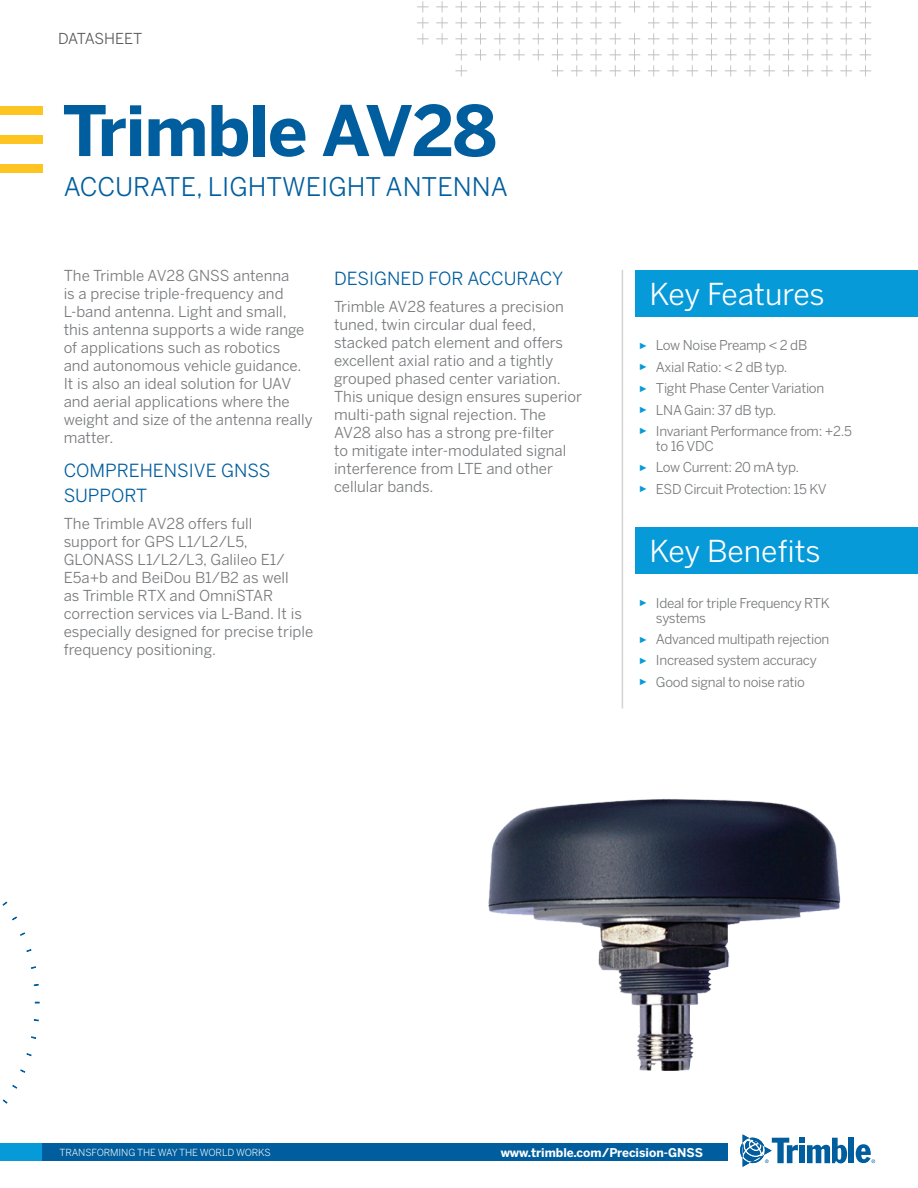
<style>
.page{position:relative;width:918px;height:1188px;background:#fff}
.page>*{position:absolute;margin:0;border:0;box-sizing:border-box;transform-origin:0 0}
.BlueMain{font:700 69px "Benton Sans";letter-spacing:-.02em;color:#005e9e}
.KeyFeaturesHeader1{font:30px "Benton Sans";letter-spacing:-.01em;color:#fff}
.BlueMainSub_caps{font:25.5px "Benton Sans";color:#005e9e}
.BodyFront{font:18px/25.5px "Benton Sans";color:#005e9e}
.BodyFront-2{font:15px/18px "Benton Sans";color:#76787b}
.t1{font:15px "Benton Sans";letter-spacing:-.01em;color:#57585a}
.t2{font:13.5px/15px "Benton Sans";letter-spacing:-.02em;color:#76787b}
.t3{font:700 12px "Benton Sans";color:#fff}
.t4{font:9.75px "Benton Sans";letter-spacing:-.01em;color:#fff}
.s1{font-family:"Arial";font-size:9px;color:#069ad9}
</style>
<div class="page">
<svg style="left:417px;top:1px;width:454px;height:75px"></svg>
<div style="left:0;top:106px;width:42px;height:8px;background:#fec422"></div>
<div style="left:0;top:135px;width:42px;height:9px;background:#fec422"></div>
<div style="left:0;top:164px;width:42px;height:9px;background:#fec422"></div>
<div style="left:849px;top:1138px;width:5px;height:25px;background:#005e9e"></div>
<svg style="left:740px;top:1134px;width:107px;height:33px"></svg>
<svg style="left:856px;top:1144px;width:19px;height:19px"></svg>
<div style="left:0;top:1144px;width:725px;height:17px;background:#069ad9"></div>
<div style="left:42px;top:1144px;width:686px;height:17px;background:#005e9e"></div>
<svg style="left:34px;top:1019px;width:5px;height:3px"></svg>
<svg style="left:31px;top:1036px;width:5px;height:3px"></svg>
<svg style="left:26px;top:1053px;width:6px;height:3px"></svg>
<svg style="left:20px;top:1069px;width:5px;height:4px"></svg>
<svg style="left:12px;top:1085px;width:5px;height:4px"></svg>
<svg style="left:2px;top:1099px;width:6px;height:5px"></svg>
<svg style="left:2px;top:901px;width:6px;height:5px"></svg>
<svg style="left:12px;top:916px;width:5px;height:5px"></svg>
<svg style="left:20px;top:932px;width:5px;height:4px"></svg>
<svg style="left:26px;top:949px;width:6px;height:3px"></svg>
<svg style="left:31px;top:966px;width:5px;height:3px"></svg>
<div style="left:636px;top:270px;width:282px;height:47px;background:#069ad9"></div>
<hr style="left:622px;top:270px;width:1px;height:438px;background:#d4d3d3">
<div style="left:636px;top:527px;width:282px;height:47px;background:#069ad9"></div>
<img style="left:488px;top:799px;width:353px;height:272px">
<p class="t1" style="left:58px;top:30px;width:86px">DATASHEET</p>
<p class="BlueMain" style="left:62px;top:88px;width:436px">Trimble AV28</p>
<p class="BlueMainSub_caps" style="left:64px;top:172px;width:446px">ACCURATE, LIGHTWEIGHT ANTENNA</p>
<p class="BodyFront-2" style="left:64px;top:266px;width:250px">The Trimble AV28 GNSS antenna<br>is a precise triple-frequency and<br>L-band antenna. Light and small, this antenna supports a wide range of applications such as robotics<br>and autonomous vehicle guidance.<br>It is also an ideal solution for UAV and aerial applications where the weight and size of the antenna really matter.</p>
<p class="BodyFront" style="left:64px;top:458px;width:208px">COMPREHENSIVE GNSS<br>SUPPORT</p>
<p class="BodyFront-2" style="left:64px;top:514px;width:251px">The Trimble AV28 offers full<br>support for GPS L1/L2/L5,<br>GLONASS L1/L2/L3, Galileo E1/<br>E5a+b and BeiDou B1/B2 as well<br>as Trimble RTX and OmniSTAR correction services via L-Band. It is especially designed for precise triple frequency positioning.</p>
<p class="BodyFront" style="left:334px;top:266px;width:231px">DESIGNED FOR ACCURACY</p>
<p class="BodyFront-2" style="left:334px;top:297px;width:250px">Trimble AV28 features a precision tuned, twin circular dual feed, stacked patch element and offers excellent axial ratio and a tightly grouped phased center variation.<br>This unique design ensures superior multi-path signal rejection. The<br>AV28 also has a strong pre-filter<br>to mitigate inter-modulated signal interference from LTE and other cellular bands.</p>
<p class="KeyFeaturesHeader1" style="left:649px;top:276px;width:177px">Key Features</p>
<p class="t2" style="left:639px;top:338px;width:170px"><span class="s1">►</span> Low Noise Preamp &lt; 2 dB</p>
<p class="t2" style="left:639px;top:359px;width:150px"><span class="s1">►</span> Axial Ratio: &lt; 2 dB typ.</p>
<p class="t2" style="left:639px;top:381px;width:187px"><span class="s1">►</span> Tight Phase Center Variation</p>
<p class="t2" style="left:639px;top:402px;width:139px"><span class="s1">►</span> LNA Gain: 37 dB typ.</p>
<p class="t2" style="left:656px;top:424px;width:198px;text-indent:-17px"><span class="s1">►</span> Invariant Performance from: +2.5 to 16 VDC</p>
<p class="t2" style="left:639px;top:460px;width:162px"><span class="s1">►</span> Low Current: 20 mA typ.</p>
<p class="t2" style="left:639px;top:481px;width:189px"><span class="s1">►</span> ESD Circuit Protection: 15 KV</p>
<p class="KeyFeaturesHeader1" style="left:649px;top:533px;width:173px">Key Benefits</p>
<p class="t2" style="left:656px;top:595px;width:175px;text-indent:-17px"><span class="s1">►</span> Ideal for triple Frequency RTK systems</p>
<p class="t2" style="left:639px;top:632px;width:192px"><span class="s1">►</span> Advanced multipath rejection</p>
<p class="t2" style="left:639px;top:653px;width:179px"><span class="s1">►</span> Increased system accuracy</p>
<p class="t2" style="left:639px;top:674px;width:167px"><span class="s1">►</span> Good signal to noise ratio</p>
<p class="t4" style="left:60px;top:1147px;width:213px">TRANSFORMING THE WAY THE WORLD WORKS</p>
<p class="t3" style="left:501px;top:1145px;width:204px">www.trimble.com/Precision-GNSS</p>
</div>
